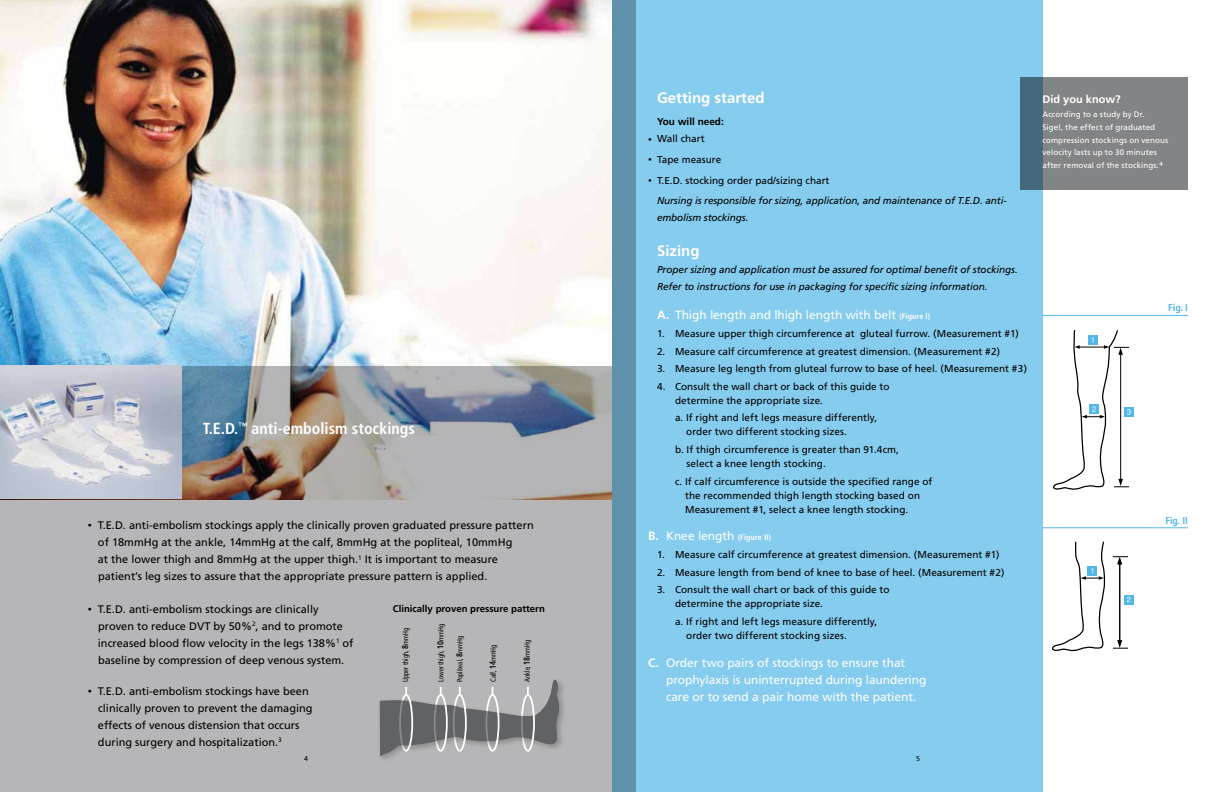
<style>
.page{position:relative;width:1224px;height:792px;background:#fff}
.page>*{position:absolute;margin:0;border:0;box-sizing:border-box;transform-origin:0 0}
.t1{font:700 condensed 16px "Frutiger LT Std";color:#fff}
.t2{font:700 15px "Frutiger";color:#fff}
.t3{font:12px/17px "Frutiger";letter-spacing:-.005em;color:#fff}
.t4{font:11px/17px "Frutiger";color:#000}
.t5{font:700 11px "Frutiger";color:#fff}
.t6{font:10px/14px "Frutiger";color:#000}
.t7{font:italic 10px/17px "Frutiger LT Std";letter-spacing:-.01em;color:#000}
.t8{font:700 10px "Frutiger";color:#000}
.t9{font:700 condensed 10px "Frutiger LT Std";color:#53b7e8}
.t10{font:700 9.6px "Frutiger";color:#000}
.t11{font:8px/12.6px "Frutiger";letter-spacing:.01em;color:#fff}
.t12{font:condensed 7.5px "Frutiger LT Std";color:#000;scale:.9 1}
.t13{font:7px "Frutiger";color:#000}
.s1{font-size:8.2px}
.s2{font-weight:700;font-size:8.6px}
.s3{font-size:7.5px}
.s4{font-weight:700}
.s5{font-family:"Frutiger LT Std";font-weight:700;font-stretch:condensed;font-size:8px}
</style>
<div class="page">
<div style="left:612px;top:0;width:430px;height:792px;background:#86ccee"></div>
<img style="left:0;top:0;width:612px;height:366px">
<svg style="left:0;top:366px;width:612px;height:426px;fill:#b6b6b8"></svg>
<img style="left:0;top:366px;width:182px;height:133px">
<svg style="left:1020px;top:78px;width:168px;height:112px;fill:#838486"></svg>
<hr style="left:1042px;top:527px;width:146px;height:1px;background:#53b7e8">
<hr style="left:1119px;top:564px;width:1px;height:77px;background:#000">
<svg style="left:1113px;top:556px;width:15px;height:9px"></svg>
<svg style="left:1113px;top:640px;width:15px;height:9px"></svg>
<svg style="left:1124px;top:595px;width:9px;height:9px"></svg>
<svg style="left:1127px;top:597px;width:3px;height:5px"></svg>
<svg style="left:1052px;top:541px;width:54px;height:111px"></svg>
<div style="left:1124px;top:407px;width:9px;height:9px;background:#53b7e8"></div>
<svg style="left:1053px;top:330px;width:78px;height:160px"></svg>
<hr style="left:1042px;top:315px;width:146px;height:1px;background:#53b7e8">
<div style="left:376px;top:677px;width:191px;height:86px;background:#000;opacity:.3"></div>
<svg style="left:380px;top:678px;width:181px;height:78px"></svg>
<div style="left:612px;top:0;width:24px;height:792px;background:#5f91ab"></div>
<h1 class="t1" style="left:203px;top:419px;width:214px">T.E.D.<sup>™</sup> anti-embolism stockings</h1>
<p class="t4" style="left:98px;top:517px;width:437px;text-indent:-10px"><span class="s1">•</span> T.E.D. anti-embolism stockings apply the clinically proven graduated pressure pattern of 18mmHg at the ankle, 14mmHg at the calf, 8mmHg at the popliteal, 10mmHg<br>at the lower thigh and 8mmHg at the upper thigh.<sup>1</sup> It is important to measure patient’s leg sizes to assure that the appropriate pressure pattern is applied.</p>
<p class="t4" style="left:88px;top:600px;width:232px"><span class="s1">•</span> T.E.D. anti-embolism stockings are clinically</p>
<p class="t10" style="left:393px;top:603px;width:154px">Clinically proven pressure pattern</p>
<p class="t4" style="left:98px;top:617px;width:257px">proven to reduce DVT by 50%<sup>2</sup>, and to promote increased blood flow velocity in the legs 138%<sup>1</sup> of baseline by compression of deep venous system.</p>
<p class="t4" style="left:98px;top:683px;width:216px;text-indent:-10px"><span class="s1">•</span> T.E.D. anti-embolism stockings have been clinically proven to prevent the damaging effects of venous distension that occurs during surgery and hospitalization.<sup>3</sup></p>
<p class="t12" style="left:401px;top:682px;width:62px;rotate:-90deg">Upper thigh, <span class="s2">8</span>mmHg</p>
<p class="t12" style="left:437px;top:682px;width:66px;rotate:-90deg">Lower thigh, <span class="s2">10</span>mmHg</p>
<p class="t12" style="left:456px;top:682px;width:53px;rotate:-90deg">Popliteal, <span class="s2">8</span>mmHg</p>
<p class="t12" style="left:489px;top:682px;width:43px;rotate:-90deg">Calf, <span class="s2">14</span>mmHg</p>
<p class="t12" style="left:523px;top:682px;width:48px;rotate:-90deg">Ankle, <span class="s2">18</span>mmHg</p>
<h2 class="t2" style="left:657px;top:89px;width:109px">Getting started</h2>
<p class="t8" style="left:657px;top:116px;width:68px">You will need:</p>
<p class="t6" style="left:648px;top:132px;width:58px"><span class="s3">•</span> Wall chart</p>
<p class="t6" style="left:648px;top:153px;width:75px"><span class="s3">•</span> Tape measure</p>
<p class="t6" style="left:648px;top:173px;width:183px"><span class="s3">•</span> T.E.D. stocking order pad/sizing chart</p>
<p class="t7" style="left:657px;top:192px;width:351px">Nursing is responsible for sizing, application, and maintenance of T.E.D. anti&shy;embolism stockings.</p>
<h2 class="t2" style="left:657px;top:242px;width:44px">Sizing</h2>
<p class="t7" style="left:657px;top:261px;width:363px">Proper sizing and application must be assured for optimal benefit of stockings.<br>Refer to instructions for use in packaging for specific sizing information.</p>
<p class="t3" style="left:657px;top:307px;width:275px"><span class="s4">A.</span> Thigh length and lhigh length with belt <span class="s5">(Figure I)</span></p>
<p class="t6" style="left:657px;top:327px;width:363px">1. Measure upper thigh circumference at gluteal furrow. (Measurement #1)</p>
<p class="t6" style="left:657px;top:344px;width:345px">2. Measure calf circumference at greatest dimension. (Measurement #2)</p>
<p class="t6" style="left:657px;top:362px;width:372px">3. Measure leg length from gluteal furrow to base of heel. (Measurement #3)</p>
<p class="t6" style="left:675px;top:379px;width:216px;text-indent:-18px">4. Consult the wall chart or back of this guide to determine the appropriate size.</p>
<p class="t6" style="left:686px;top:411px;width:193px;text-indent:-11px">a. If right and left legs measure differently, order two different stocking sizes.</p>
<p class="t6" style="left:687px;top:443px;width:214px;text-indent:-12px">b. If thigh circumference is greater than 91.4cm, select a knee length stocking.</p>
<p class="t6" style="left:685px;top:474px;width:249px;text-indent:-10px">c. If calf circumference is outside the specified range of the recommended thigh length stocking based on<br>Measurement #1, select a knee length stocking.</p>
<p class="t3" style="left:648px;top:528px;width:125px"><span class="s4">B.</span> Knee length <span class="s5">(Figure II)</span></p>
<p class="t6" style="left:657px;top:548px;width:344px">1. Measure calf circumference at greatest dimension. (Measurement #1)</p>
<p class="t6" style="left:657px;top:565px;width:349px">2. Measure length from bend of knee to base of heel. (Measurement #2)</p>
<p class="t6" style="left:675px;top:583px;width:216px;text-indent:-18px">3. Consult the wall chart or back of this guide to determine the appropriate size.</p>
<p class="t6" style="left:686px;top:614px;width:193px;text-indent:-11px">a. If right and left legs measure differently, order two different stocking sizes.</p>
<p class="t3" style="left:666px;top:654px;width:262px;text-indent:-18px"><span class="s4">C.</span> Order two pairs of stockings to ensure that prophylaxis is uninterrupted during laundering care or to send a pair home with the patient.</p>
<p class="t13" style="left:304px;top:755px;width:5px">4</p>
<p class="t13" style="left:916px;top:755px;width:5px">5</p>
<p class="t5" style="left:1043px;top:93px;width:80px">Did you know?</p>
<p class="t11" style="left:1043px;top:108px;width:127px">According to a study by Dr.<br>Sigel, the effect of graduated compression stockings on venous velocity lasts up to 30 minutes after removal of the stockings.<sup>4</sup></p>
<p class="t9" style="left:1168px;top:302px;width:21px">Fig. I</p>
<p class="t9" style="left:1165px;top:514px;width:24px">Fig. II</p>
</div>
